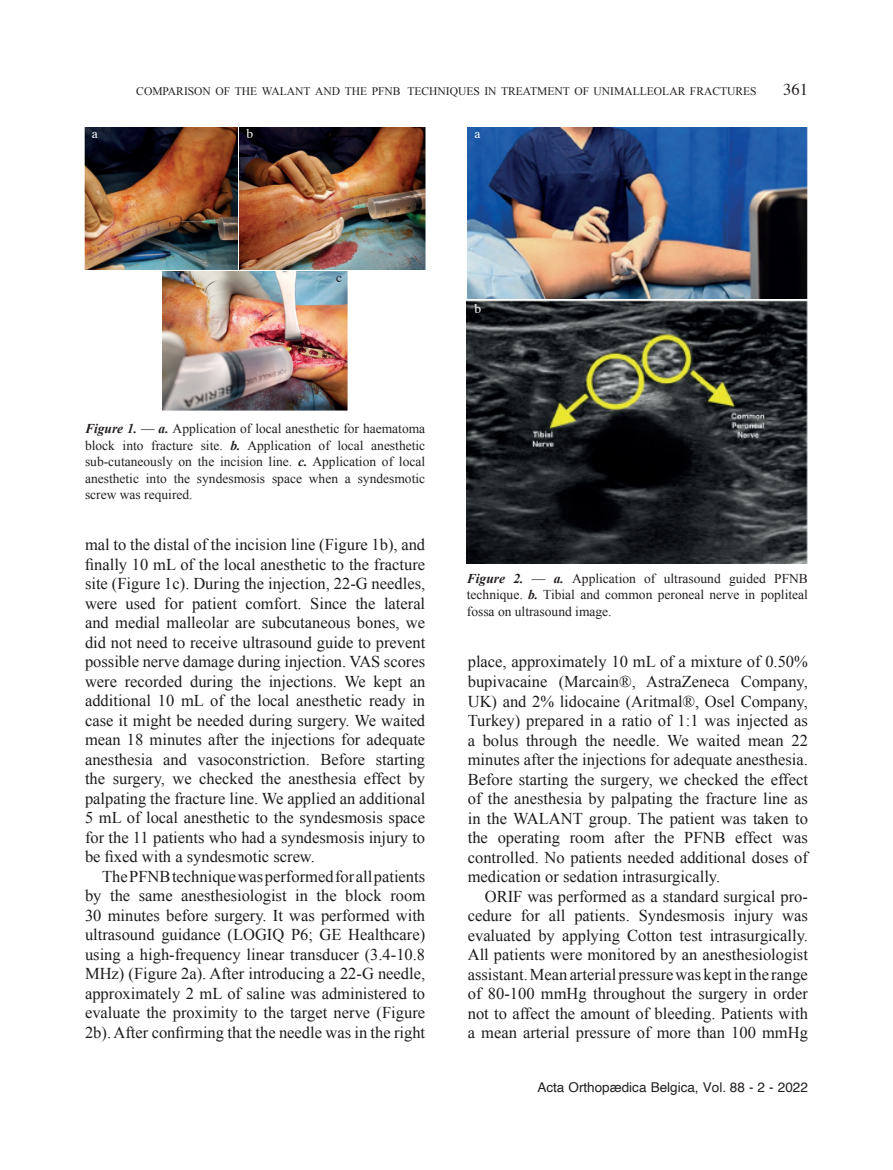
<style>
.page{position:relative;width:893px;height:1170px;background:#fff}
.page>*{position:absolute;margin:0;border:0;box-sizing:border-box;transform-origin:0 0}
.Standaard{font:16.5px/19.5px "Times New Roman";color:#1c1c1c;text-align:justify}
.t1{font:16.5px "Times";color:#231f20}
.Textbody{font:13.5px/16.5px "Times New Roman";color:#231f20;text-align:justify}
.t2{font:13.5px "Helvetica";color:#231f20}
._11-Titel-tabel{font:13.5px "Times";color:#fff}
._11-Titel-tabel-2{font:13.5px "Times";color:#231f20}
.t3{font:11.55px "Times New Roman";color:#231f20}
.s1{font-weight:700;font-style:italic}
</style>
<div class="page">
<img style="left:85px;top:128px;width:153px;height:141px">
<img style="left:240px;top:128px;width:185px;height:141px">
<img style="left:162px;top:271px;width:186px;height:140px">
<img style="left:468px;top:128px;width:340px;height:171px">
<img style="left:467px;top:301px;width:341px;height:262px">
<p class="_11-Titel-tabel" style="left:92px;top:121px;width:7px">a</p>
<p class="t3" style="left:136px;top:83px;width:620px">COMPARISON OF THE WALANT AND THE PFNB TECHNIQUES IN TREATMENT OF UNIMALLEOLAR FRACTURES</p>
<p class="t1" style="left:783px;top:74px;width:26px">361</p>
<p class="_11-Titel-tabel" style="left:246px;top:121px;width:8px">b</p>
<p class="_11-Titel-tabel" style="left:474px;top:121px;width:7px">a</p>
<p class="_11-Titel-tabel-2" style="left:336px;top:264px;width:7px">c</p>
<p class="_11-Titel-tabel" style="left:474px;top:296px;width:8px">b</p>
<p class="Textbody" style="left:85px;top:420px;width:342px"><span class="s1">Figure 1.</span> — <span class="s1">a.</span> Application of local anesthetic for haematoma block into fracture site. <span class="s1">b.</span> Application of local anesthetic sub-cutaneously on the incision line. <span class="s1">c.</span> Application of local anesthetic into the syndesmosis space when a syndesmotic screw was required.</p>
<p class="Standaard" style="left:85px;top:534px;width:342px">mal to the distal of the incision line (Figure 1b), and finally 10 mL of the local anesthetic to the fracture site (Figure 1c). During the injection, 22-G needles, were used for patient comfort. Since the lateral and medial malleolar are subcutaneous bones, we did not need to receive ultrasound guide to prevent possible nerve damage during injection. VAS scores were recorded during the injections. We kept an additional 10 mL of the local anesthetic ready in case it might be needed during surgery. We waited mean 18 minutes after the injections for adequate anesthesia and vasoconstriction. Before starting the surgery, we checked the anesthesia effect by palpating the fracture line. We applied an additional 5 mL of local anesthetic to the syndesmosis space for the 11 patients who had a syndesmosis injury to be fixed with a syndesmotic screw.</p>
<p class="Standaard" style="left:85px;top:866px;width:342px;text-indent:17px">The PFNB technique was performed for all patients by the same anesthesiologist in the block room 30 minutes before surgery. It was performed with ultrasound guidance (LOGIQ P6; GE Healthcare) using a high-frequency linear transducer (3.4-10.8<br>MHz) (Figure 2a). After introducing a 22-G needle, approximately 2 mL of saline was administered to evaluate the proximity to the target nerve (Figure 2b). After confirming that the needle was in the right</p>
<p class="Textbody" style="left:467px;top:570px;width:343px"><span class="s1">Figure 2.</span> — <span class="s1">a.</span> Application of ultrasound guided PFNB technique. <span class="s1">b.</span> Tibial and common peroneal nerve in popliteal fossa on ultrasound image.</p>
<p class="Standaard" style="left:468px;top:652px;width:342px">place, approximately 10 mL of a mixture of 0.50% bupivacaine (Marcain®, AstraZeneca Company, UK) and 2% lidocaine (Aritmal®, Osel Company, Turkey) prepared in a ratio of 1:1 was injected as a bolus through the needle. We waited mean 22 minutes after the injections for adequate anesthesia.<br>Before starting the surgery, we checked the effect of the anesthesia by palpating the fracture line as in the WALANT group. The patient was taken to the operating room after the PFNB effect was controlled. No patients needed additional doses of medication or sedation intrasurgically.</p>
<p class="Standaard" style="left:468px;top:886px;width:342px;text-indent:17px">ORIF was performed as a standard surgical pro&shy;cedure for all patients. Syndesmosis injury was evaluated by applying Cotton test intrasurgically.<br>All patients were monitored by an anesthesiologist assistant. Mean arterial pressure was kept in the range of 80-100 mmHg throughout the surgery in order not to affect the amount of bleeding. Patients with a mean arterial pressure of more than 100 mmHg</p>
<p class="t2" style="left:537px;top:1076px;width:272px">Acta Orthopædica Belgica, Vol. 88 - 2 - 2022</p>
</div>
